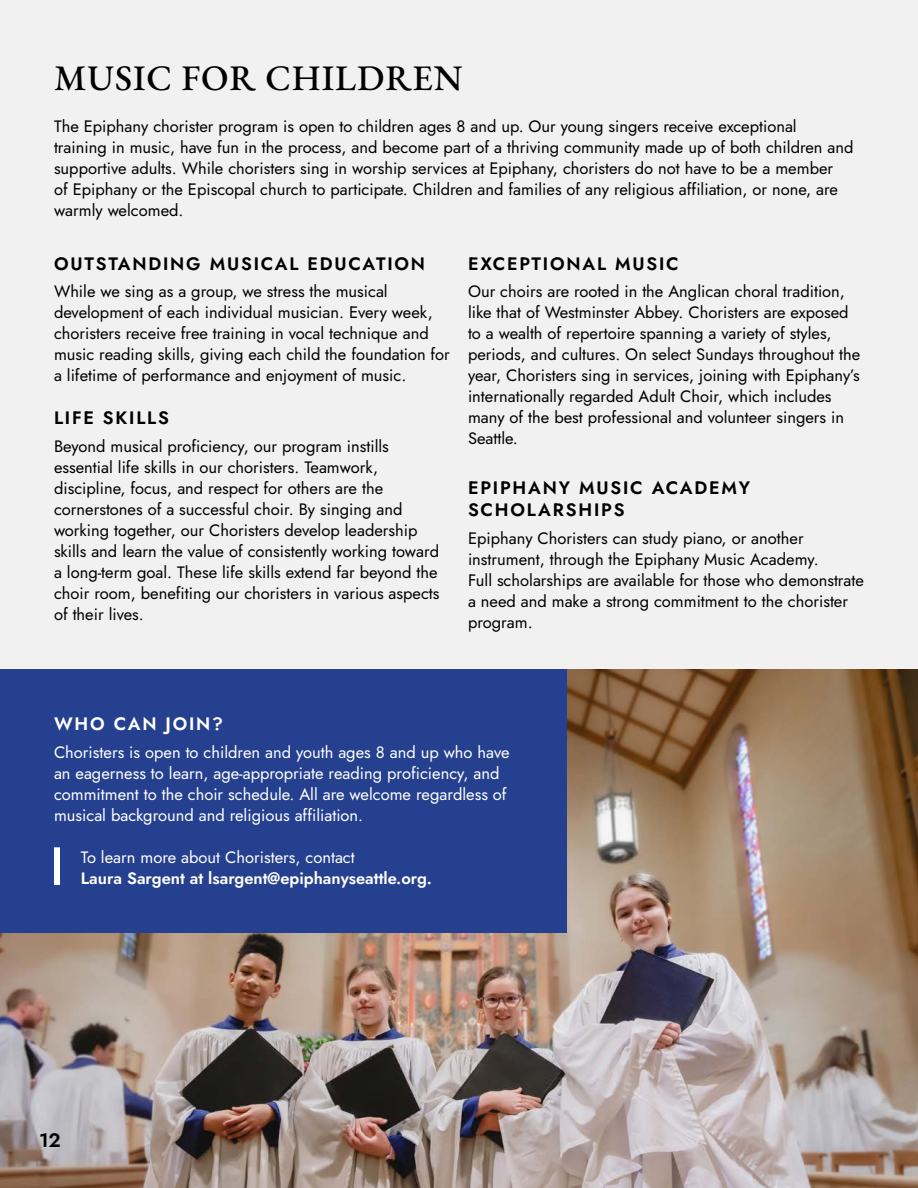
<style>
.page{position:relative;width:918px;height:1188px;background:#fff}
.page>*{position:absolute;margin:0;border:0;box-sizing:border-box;transform-origin:0 0}
.t1{font:36px "EB Garamond";letter-spacing:.025em;color:#000}
.t2{font:19.5px "Jost";color:#000}
.t3{font:18px/21.6px "Jost";letter-spacing:.1em;color:#000}
.t4{font:18px "Jost";letter-spacing:.1em;color:#fff}
.t5{font:16.5px/21px "Jost";color:#000}
.t6{font:16.5px/21px "Jost";color:#fff}
</style>
<div class="page">
<img style="left:0;top:668px;width:918px;height:520px">
<div style="left:0;top:652px;width:567px;height:280px;background:#25408f"></div>
<div style="left:54px;top:847px;width:6px;height:38px;background:#fff"></div>
<div style="left:0;top:0;width:918px;height:668px;background:#f1f1f1"></div>
<h1 class="t1" style="left:54px;top:55px;width:410px">MUSIC FOR CHILDREN</h1>
<p class="t5" style="left:54px;top:116px;width:801px">The Epiphany chorister program is open to children ages 8 and up. Our young singers receive exceptional training in music, have fun in the process, and become part of a thriving community made up of both children and supportive adults. While choristers sing in worship services at Epiphany, choristers do not have to be a member<br>of Epiphany or the Episcopal church to participate. Children and families of any religious affiliation, or none, are warmly welcomed.</p>
<p class="t3" style="left:54px;top:253px;width:373px">OUTSTANDING MUSICAL EDUCATION</p>
<p class="t5" style="left:54px;top:281px;width:397px">While we sing as a group, we stress the musical development of each individual musician. Every week, choristers receive free training in vocal technique and music reading skills, giving each child the foundation for a lifetime of performance and enjoyment of music.</p>
<p class="t3" style="left:54px;top:407px;width:116px">LIFE SKILLS</p>
<p class="t5" style="left:54px;top:436px;width:387px">Beyond musical proficiency, our program instills essential life skills in our choristers. Teamwork, discipline, focus, and respect for others are the cornerstones of a successful choir. By singing and working together, our Choristers develop leadership skills and learn the value of consistently working toward a long-term goal. These life skills extend far beyond the choir room, benefiting our choristers in various aspects of their lives.</p>
<p class="t3" style="left:468px;top:253px;width:212px">EXCEPTIONAL MUSIC</p>
<p class="t5" style="left:468px;top:281px;width:394px">Our choirs are rooted in the Anglican choral tradition, like that of Westminster Abbey. Choristers are exposed to a wealth of repertoire spanning a variety of styles, periods, and cultures. On select Sundays throughout the year, Choristers sing in services, joining with Epiphany’s internationally regarded Adult Choir, which includes many of the best professional and volunteer singers in Seattle.</p>
<p class="t3" style="left:468px;top:477px;width:284px">EPIPHANY MUSIC ACADEMY<br>SCHOLARSHIPS</p>
<p class="t5" style="left:468px;top:528px;width:398px">Epiphany Choristers can study piano, or another instrument, through the Epiphany Music Academy.<br>Full scholarships are available for those who demonstrate a need and make a strong commitment to the chorister program.</p>
<p class="t4" style="left:54px;top:712px;width:171px">WHO CAN JOIN?</p>
<p class="t6" style="left:54px;top:742px;width:457px">Choristers is open to children and youth ages 8 and up who have an eagerness to learn, age-appropriate reading proficiency, and commitment to the choir schedule. All are welcome regardless of musical background and religious affiliation.</p>
<p class="t6" style="left:81px;top:847px;width:353px">To learn more about Choristers, contact<br>Laura Sargent at lsargent@epiphanyseattle.org.</p>
<p class="t2" style="left:39px;top:1127px;width:23px">12</p>
</div>
